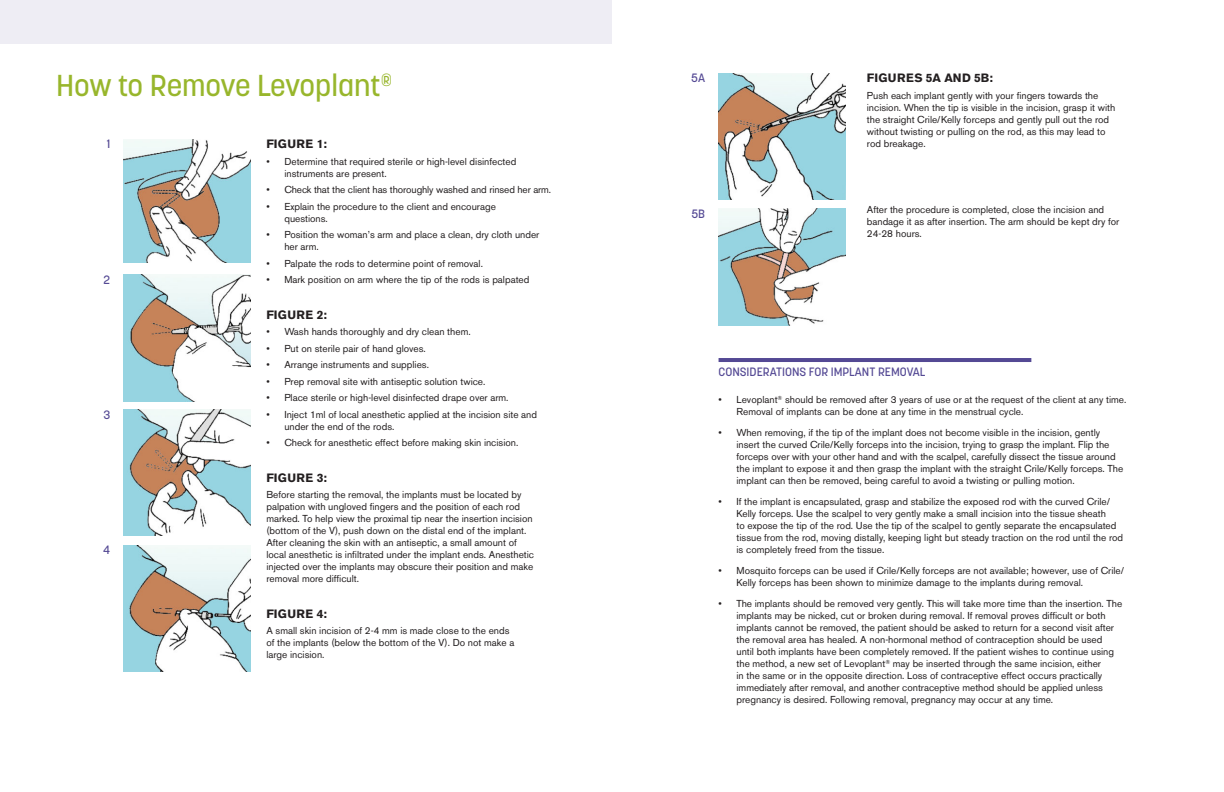
<style>
.page{position:relative;width:1224px;height:792px;background:#fff}
.page>*{position:absolute;margin:0;border:0;box-sizing:border-box;transform-origin:0 0}
.t1{font:500 30px "Korolev";color:#98b62c}
.t2{font:700 12px "Akzidenz Grotesk BE";letter-spacing:.04em;color:#231f20}
.heading{font:500 12px "Korolev";color:#544994}
.t3{font:10px/12px "Akzidenz Grotesk BE";color:#231f20}
</style>
<div class="page">
<img style="left:124px;top:139px;width:127px;height:124px">
<img style="left:124px;top:275px;width:127px;height:126px">
<img style="left:124px;top:410px;width:127px;height:125px">
<img style="left:124px;top:545px;width:127px;height:127px">
<img style="left:719px;top:73px;width:126px;height:126px">
<img style="left:719px;top:209px;width:126px;height:117px">
<hr style="left:719px;top:358px;width:312px;height:4px;background:#544994">
<div style="left:0;top:0;width:612px;height:44px;background:#eeedf4"></div>
<p class="t1" style="left:56px;top:66px;width:338px">How to Remove Levoplant<sup>®</sup></p>
<p class="heading" style="left:107px;top:137px;width:5px">1</p>
<p class="t2" style="left:266px;top:137px;width:62px">FIGURE 1:</p>
<p class="t3" style="left:284px;top:155px;width:233px;text-indent:-18px">• Determine that required sterile or high-level disinfected instruments are present.</p>
<p class="t3" style="left:266px;top:184px;width:286px">• Check that the client has thoroughly washed and rinsed her arm.</p>
<p class="t3" style="left:284px;top:200px;width:213px;text-indent:-18px">• Explain the procedure to the client and encourage questions.</p>
<p class="t3" style="left:284px;top:229px;width:257px;text-indent:-18px">• Position the woman’s arm and place a clean, dry cloth under her arm.</p>
<p class="t3" style="left:266px;top:257px;width:218px">• Palpate the rods to determine point of removal.</p>
<p class="t3" style="left:266px;top:274px;width:265px">• Mark position on arm where the tip of the rods is palpated</p>
<p class="t2" style="left:266px;top:308px;width:62px">FIGURE 2:</p>
<p class="t3" style="left:266px;top:326px;width:206px">• Wash hands thoroughly and dry clean them.</p>
<p class="t3" style="left:266px;top:342px;width:161px">• Put on sterile pair of hand gloves.</p>
<p class="t3" style="left:266px;top:359px;width:164px">• Arrange instruments and supplies.</p>
<p class="t3" style="left:266px;top:375px;width:221px">• Prep removal site with antiseptic solution twice.</p>
<p class="t3" style="left:266px;top:392px;width:244px">• Place sterile or high-level disinfected drape over arm.</p>
<p class="t3" style="left:284px;top:408px;width:254px;text-indent:-18px">• Inject 1ml of local anesthetic applied at the incision site and under the end of the rods.</p>
<p class="t3" style="left:266px;top:437px;width:254px">• Check for anesthetic effect before making skin incision.</p>
<p class="t2" style="left:266px;top:471px;width:62px">FIGURE 3:</p>
<p class="t3" style="left:266px;top:489px;width:269px">Before starting the removal, the implants must be located by palpation with ungloved fingers and the position of each rod marked. To help view the proximal tip near the insertion incision (bottom of the V), push down on the distal end of the implant.<br>After cleaning the skin with an antiseptic, a small amount of local anesthetic is infiltrated under the implant ends. Anesthetic injected over the implants may obscure their position and make removal more difficult.</p>
<p class="t2" style="left:266px;top:606px;width:62px">FIGURE 4:</p>
<p class="t3" style="left:266px;top:625px;width:249px">A small skin incision of 2-4 mm is made close to the ends of the implants (below the bottom of the V). Do not make a large incision.</p>
<p class="heading" style="left:104px;top:272px;width:8px">2</p>
<p class="heading" style="left:103px;top:407px;width:8px">3</p>
<p class="heading" style="left:103px;top:542px;width:9px">4</p>
<p class="heading" style="left:691px;top:71px;width:15px">5A</p>
<p class="heading" style="left:691px;top:206px;width:15px">5B</p>
<p class="t2" style="left:867px;top:71px;width:128px">FIGURES 5A AND 5B:</p>
<p class="t3" style="left:867px;top:89px;width:250px">Push each implant gently with your fingers towards the incision. When the tip is visible in the incision, grasp it with the straight Crile/Kelly forceps and gently pull out the rod without twisting or pulling on the rod, as this may lead to rod breakage.</p>
<p class="t3" style="left:867px;top:203px;width:254px">After the procedure is completed, close the incision and bandage it as after insertion. The arm should be kept dry for<br>24-28 hours.</p>
<p class="heading" style="left:719px;top:364px;width:208px">CONSIDERATIONS FOR IMPLANT REMOVAL</p>
<p class="t3" style="left:737px;top:393px;width:391px;text-indent:-18px">• Levoplant<sup>®</sup> should be removed after 3 years of use or at the request of the client at any time.<br>Removal of implants can be done at any time in the menstrual cycle.</p>
<p class="t3" style="left:737px;top:426px;width:388px;text-indent:-18px">• When removing, if the tip of the implant does not become visible in the incision, gently insert the curved Crile/Kelly forceps into the incision, trying to grasp the implant. Flip the forceps over with your other hand and with the scalpel, carefully dissect the tissue around the implant to expose it and then grasp the implant with the straight Crile/Kelly forceps. The implant can then be removed, being careful to avoid a twisting or pulling motion.</p>
<p class="t3" style="left:737px;top:495px;width:388px;text-indent:-18px">• If the implant is encapsulated, grasp and stabilize the exposed rod with the curved Crile/ Kelly forceps. Use the scalpel to very gently make a small incision into the tissue sheath<br>to expose the tip of the rod. Use the tip of the scalpel to gently separate the encapsulated tissue from the rod, moving distally, keeping light but steady traction on the rod until the rod is completely freed from the tissue.</p>
<p class="t3" style="left:737px;top:564px;width:389px;text-indent:-18px">• Mosquito forceps can be used if Crile/Kelly forceps are not available; however, use of Crile/<br>Kelly forceps has been shown to minimize damage to the implants during removal.</p>
<p class="t3" style="left:737px;top:597px;width:387px;text-indent:-18px">• The implants should be removed very gently. This will take more time than the insertion. The implants may be nicked, cut or broken during removal. If removal proves difficult or both implants cannot be removed, the patient should be asked to return for a second visit after the removal area has healed. A non-hormonal method of contraception should be used until both implants have been completely removed. If the patient wishes to continue using the method, a new set of Levoplant<sup>®</sup> may be inserted through the same incision, either<br>in the same or in the opposite direction. Loss of contraceptive effect occurs practically immediately after removal, and another contraceptive method should be applied unless pregnancy is desired. Following removal, pregnancy may occur at any time.</p>
</div>
